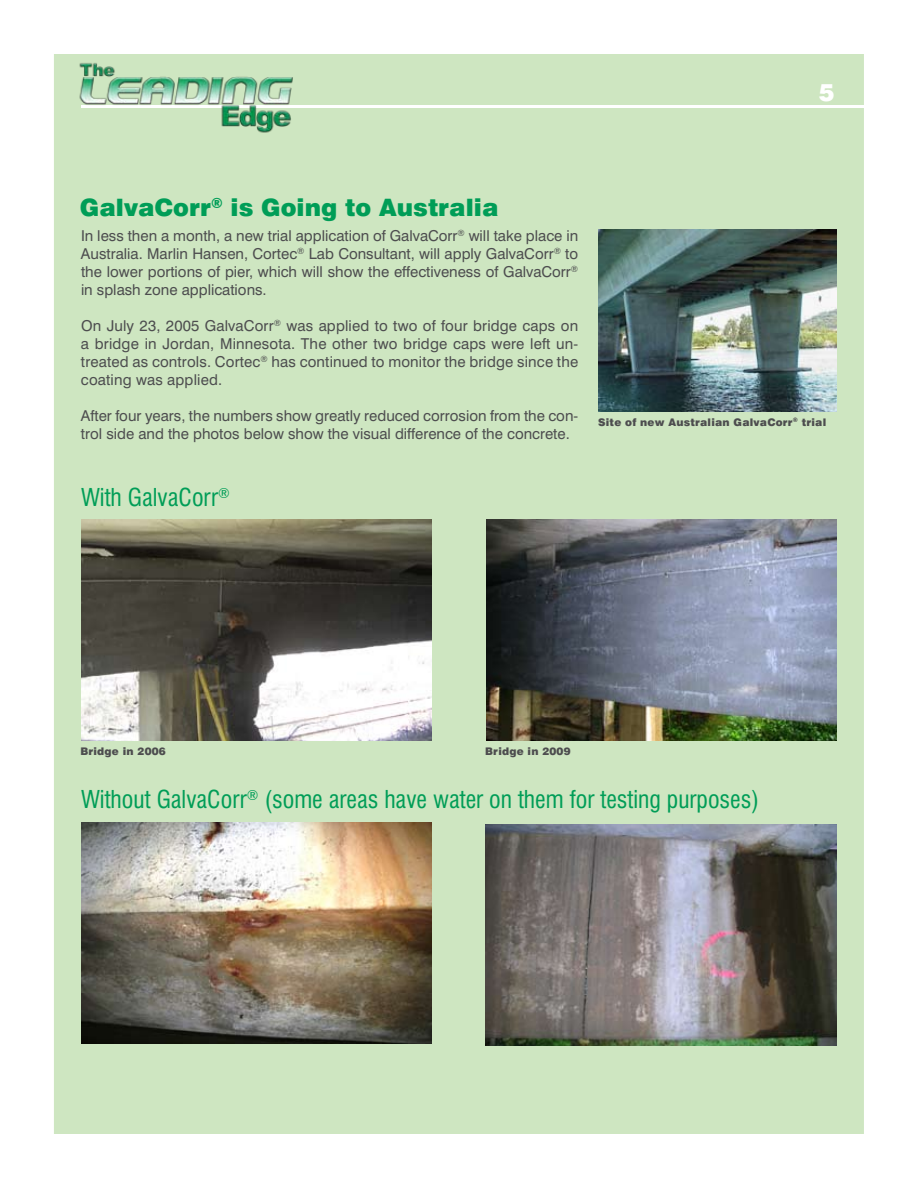
<style>
.page{position:relative;width:918px;height:1188px;background:#fff}
.page>*{position:absolute;margin:0;border:0;box-sizing:border-box;transform-origin:0 0}
.t1{font:condensed 24px "Swiss 721 BT";color:#009d57}
.t2{font:900 24px "Swiss 721 BT";color:#009d57}
.t3{font:900 24px "Swiss 721 BT";color:#fff}
.t4{font:15px/18px "Swiss 721 BT";color:#4d4d4f;text-align:justify}
.t5{font:900 10.5px "Swiss 721 BT";letter-spacing:.02em;color:#4d4d4f}
</style>
<div class="page">
<div style="left:54px;top:54px;width:810px;height:1080px;background:#cee6c1"></div>
<hr style="left:81px;top:105px;width:837px;height:3px;background:#fff">
<img style="left:58px;top:54px;width:263px;height:79px">
<img style="left:598px;top:230px;width:239px;height:181px">
<img style="left:486px;top:519px;width:351px;height:222px">
<img style="left:81px;top:519px;width:351px;height:222px">
<img style="left:81px;top:822px;width:351px;height:221px">
<img style="left:486px;top:824px;width:351px;height:221px">
<h1 class="t3" style="left:819px;top:78px;width:17px">5</h1>
<h1 class="t2" style="left:80px;top:193px;width:420px">GalvaCorr<sup>®</sup> is Going to Australia</h1>
<p class="t4" style="left:81px;top:227px;width:499px">In less then a month, a new trial application of GalvaCorr<sup>®</sup> will take place in Australia. Marlin Hansen, Cortec<sup>®</sup> Lab Consultant, will apply GalvaCorr<sup>®</sup> to the lower portions of pier, which will show the effectiveness of GalvaCorr<sup>® </sup>in splash zone applications.</p>
<p class="t4" style="left:81px;top:317px;width:499px">On July 23, 2005 GalvaCorr<sup>®</sup> was applied to two of four bridge caps on a bridge in Jordan, Minnesota. The other two bridge caps were left un&shy;treated as controls. Cortec<sup>®</sup> has continued to monitor the bridge since the coating was applied.</p>
<p class="t4" style="left:81px;top:407px;width:499px">After four years, the numbers show greatly reduced corrosion from the con&shy;trol side and the photos below show the visual difference of the concrete.</p>
<p class="t5" style="left:598px;top:416px;width:230px">Site of new Australian GalvaCorr<sup>®</sup> trial</p>
<h1 class="t1" style="left:81px;top:483px;width:150px">With GalvaCorr<sup>®</sup></h1>
<p class="t5" style="left:80px;top:745px;width:87px">Bridge in 2006</p>
<p class="t5" style="left:485px;top:745px;width:87px">Bridge in 2009</p>
<h1 class="t1" style="left:81px;top:785px;width:680px">Without GalvaCorr<sup>®</sup> (some areas have water on them for testing purposes)</h1>
</div>
